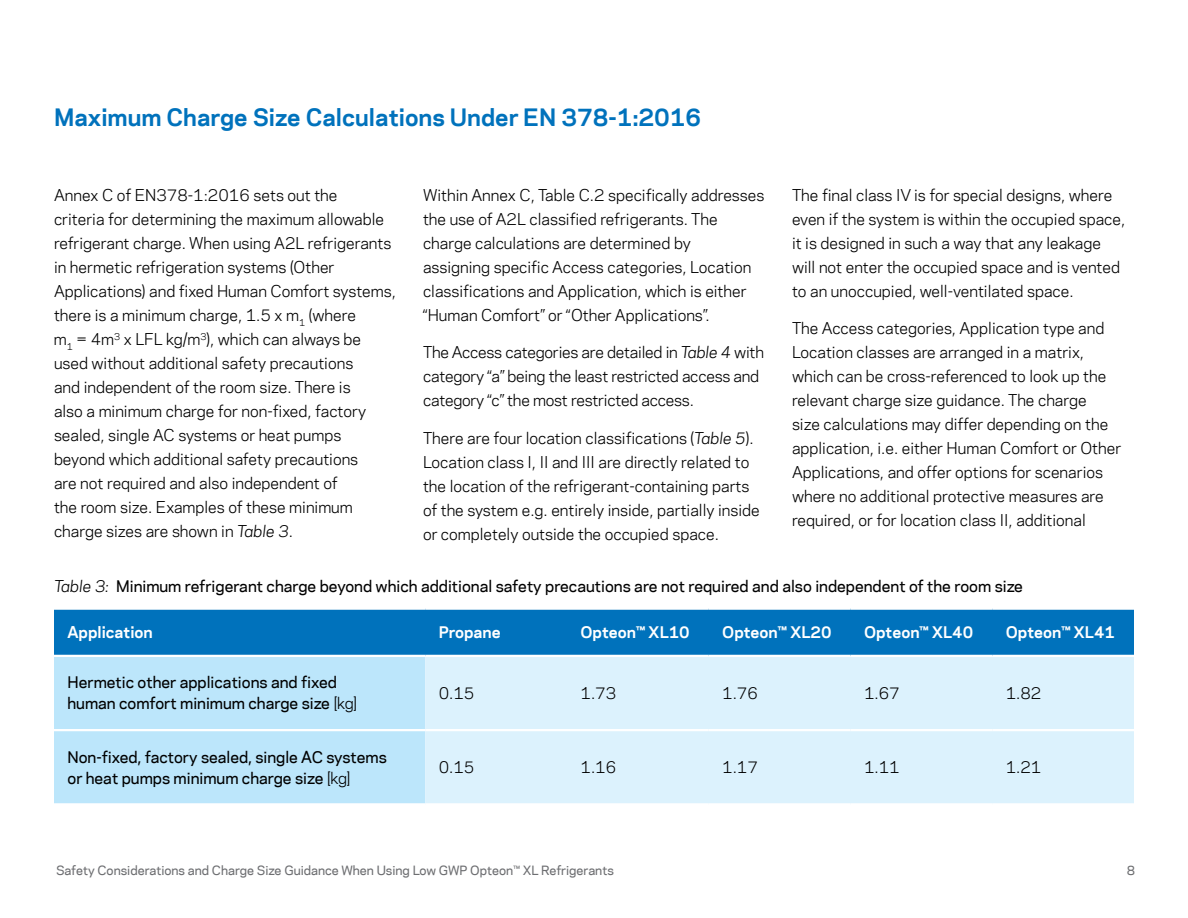
<style>
.page{position:relative;width:1188px;height:918px;background:#fff}
.page>*{position:absolute;margin:0;border:0;box-sizing:border-box;transform-origin:0 0}
.t1{font:700 22.5px "Chemours Sans";color:#0072bc}
.t2{font:15px/24px "Chemours Sans";color:#000}
.t3{font:500 15px/21px "Chemours Sans";color:#000}
.t4{font:700 15px "Chemours Sans";color:#fff}
.t5{font:500 12px "Chemours Sans";color:#6d6e71}
.s1{font-style:italic}
.s2{font-weight:400;font-style:italic}
.s3{font-weight:400}
</style>
<div class="page">
<div style="left:54px;top:610px;width:1080px;height:45px;background:#0072bc"></div>
<div style="left:54px;top:657px;width:371px;height:146px;background:#bce6fb"></div>
<div style="left:425px;top:657px;width:709px;height:146px;background:#dcf2fd"></div>
<hr style="left:54px;top:729px;width:371px;height:2px;background:#fff">
<hr style="left:425px;top:729px;width:142px;height:2px;background:#fff">
<hr style="left:567px;top:729px;width:142px;height:2px;background:#fff">
<hr style="left:709px;top:729px;width:141px;height:2px;background:#fff">
<hr style="left:850px;top:729px;width:142px;height:2px;background:#fff">
<hr style="left:992px;top:729px;width:142px;height:2px;background:#fff">
<h1 class="t1" style="left:54px;top:100px;width:649px">Maximum Charge Size Calculations Under EN 378-1:2016</h1>
<p class="t2" style="left:54px;top:182px;width:343px">Annex C of EN378-1:2016 sets out the<br>criteria for determining the maximum allowable refrigerant charge. When using A2L refrigerants in hermetic refrigeration systems (Other Applications) and fixed Human Comfort systems, there is a minimum charge, 1.5 x m<sub>1</sub> (where<br>m<sub>1</sub> = 4m<sup>3</sup> x LFL kg/m<sup>3</sup>), which can always be used without additional safety precautions<br>and independent of the room size. There is<br>also a minimum charge for non-fixed, factory sealed, single AC systems or heat pumps beyond which additional safety precautions<br>are not required and also independent of<br>the room size. Examples of these minimum charge sizes are shown in <span class="s1">Table 3</span>.</p>
<p class="t2" style="left:423px;top:182px;width:343px">Within Annex C, Table C.2 specifically addresses the use of A2L classified refrigerants. The charge calculations are determined by<br>assigning specific Access categories, Location classifications and Application, which is either “Human Comfort” or “Other Applications”.</p>
<p class="t2" style="left:423px;top:340px;width:342px">The Access categories are detailed in <span class="s1">Table 4</span> with category “a” being the least restricted access and category “c” the most restricted access.</p>
<p class="t2" style="left:423px;top:425px;width:338px">There are four location classifications (<span class="s1">Table 5</span>).<br>Location class I, II and III are directly related to the location of the refrigerant-containing parts of the system e.g. entirely inside, partially inside or completely outside the occupied space.</p>
<p class="t2" style="left:792px;top:182px;width:335px">The final class IV is for special designs, where even if the system is within the occupied space, it is designed in such a way that any leakage will not enter the occupied space and is vented to an unoccupied, well-ventilated space.</p>
<p class="t2" style="left:792px;top:316px;width:331px">The Access categories, Application type and Location classes are arranged in a matrix, which can be cross-referenced to look up the relevant charge size guidance. The charge<br>size calculations may differ depending on the application, i.e. either Human Comfort or Other Applications, and offer options for scenarios where no additional protective measures are required, or for location class II, additional</p>
<p class="t3" style="left:54px;top:575px;width:971px"><span class="s2">Table 3:</span> Minimum refrigerant charge beyond which additional safety precautions are not required and also independent of the room size</p>
<p class="t4" style="left:68px;top:621px;width:87px">Application</p>
<p class="t4" style="left:439px;top:621px;width:64px">Propane</p>
<p class="t4" style="left:580px;top:621px;width:111px">Opteon™ XL10</p>
<p class="t4" style="left:722px;top:621px;width:111px">Opteon™ XL20</p>
<p class="t4" style="left:864px;top:621px;width:111px">Opteon™ XL40</p>
<p class="t4" style="left:1006px;top:621px;width:111px">Opteon™ XL41</p>
<p class="t3" style="left:68px;top:671px;width:291px">Hermetic other applications and fixed human comfort minimum charge size <span class="s3">[kg]</span></p>
<p class="t2" style="left:439px;top:680px;width:37px">0.15</p>
<p class="t2" style="left:581px;top:680px;width:37px">1.73</p>
<p class="t2" style="left:722px;top:680px;width:37px">1.76</p>
<p class="t2" style="left:864px;top:680px;width:37px">1.67</p>
<p class="t2" style="left:1006px;top:680px;width:37px">1.82</p>
<p class="t3" style="left:68px;top:746px;width:321px">Non-fixed, factory sealed, single AC systems or heat pumps minimum charge size <span class="s3">[kg]</span></p>
<p class="t2" style="left:439px;top:755px;width:37px">0.15</p>
<p class="t2" style="left:581px;top:755px;width:37px">1.16</p>
<p class="t2" style="left:722px;top:755px;width:37px">1.17</p>
<p class="t2" style="left:864px;top:755px;width:37px">1.11</p>
<p class="t2" style="left:1006px;top:755px;width:37px">1.21</p>
<p class="t5" style="left:56px;top:861px;width:559px">Safety Considerations and Charge Size Guidance When Using Low GWP Opteon™ XL Refrigerants</p>
<p class="t5" style="left:1127px;top:861px;width:10px">8</p>
</div>
